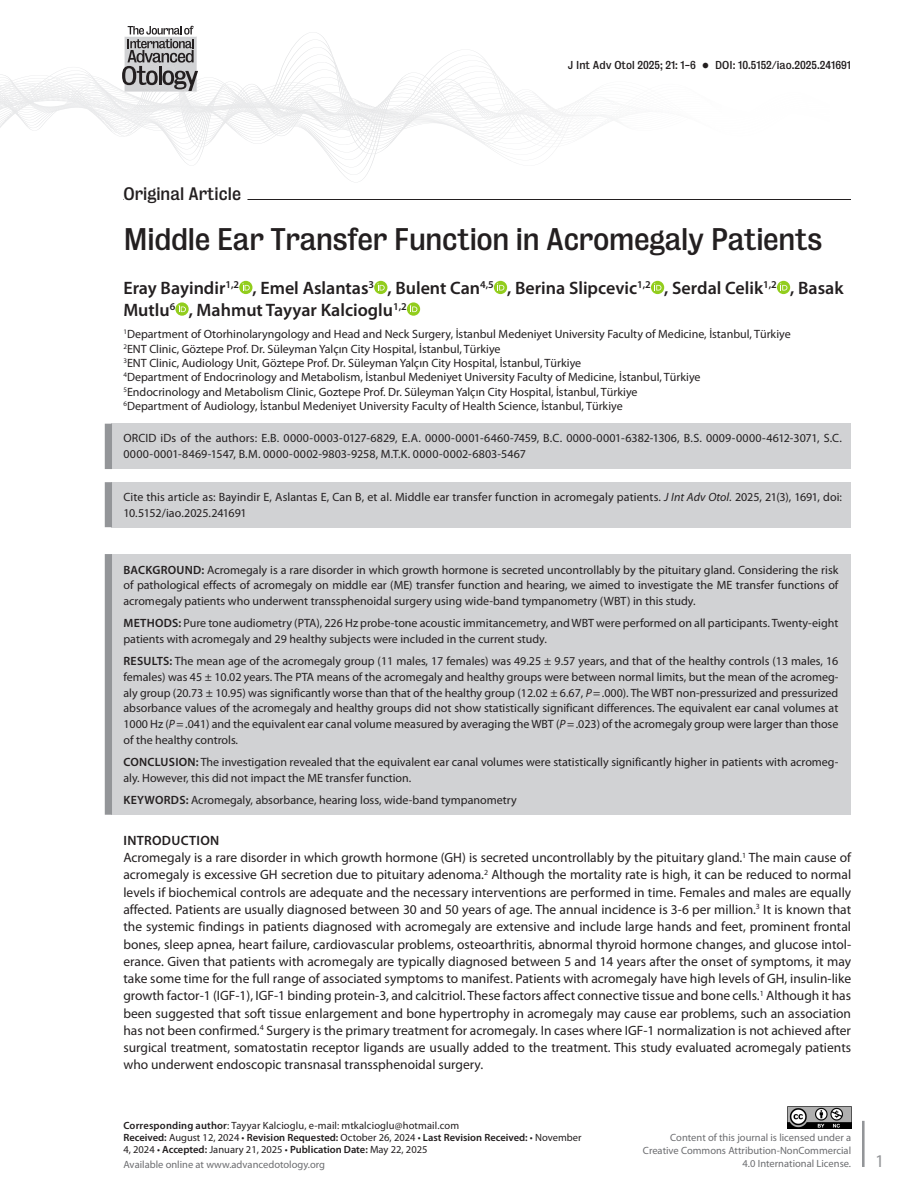
<style>
.page{position:relative;width:915px;height:1191px;background:#fff}
.page>*{position:absolute;margin:0;border:0;box-sizing:border-box;transform-origin:0 0}
.t1{font:28.5px "Bureau Grotesque Five Three";letter-spacing:-.01em;color:#231f20}
.t2{font:600 18px/21.6px "Myriad Pro";color:#231f20}
.t3{font:18px "Myriad Pro";color:#939598}
.t4{font:16.5px "Bureau Grotesque Five Three";color:#231f20}
.t5{font:13.5px/17.2px "Myriad Pro";color:#231f20}
.t6{font:12px/15.8px "Myriad Pro";color:#231f20}
.t7{font:10.5px/12.5px "Myriad Pro";letter-spacing:.01em;color:#231f20}
.t8{font:10.5px/12.8px "Myriad Pro";color:#6c6d70;text-align:right}
.t9{font:10.5px "Bureau Grotesque Five Three";color:#231f20}
.s1{font-style:italic}
.s2{font-weight:600}
</style>
<div class="page">
<svg style="left:0;top:25px;width:613px;height:140px"></svg>
<hr style="left:861px;top:1120px;width:3px;height:47px;background:#939598">
<hr style="left:123px;top:199px;width:727px;height:1px;background:#231f20">
<hr style="left:123px;top:199px;width:124px;height:1px;background:#fff">
<div style="left:112px;top:424px;width:738px;height:45px;background:#d1d2d4"></div>
<div style="left:105px;top:424px;width:7px;height:45px;background:#939598"></div>
<div style="left:112px;top:482px;width:738px;height:45px;background:#d1d2d4"></div>
<div style="left:105px;top:482px;width:7px;height:45px;background:#939598"></div>
<div style="left:112px;top:554px;width:738px;height:260px;background:#d1d2d4"></div>
<div style="left:105px;top:554px;width:7px;height:260px;background:#939598"></div>
<svg style="left:239px;top:281px;width:13px;height:13px"></svg>
<svg style="left:242px;top:283px;width:7px;height:7px"></svg>
<svg style="left:374px;top:281px;width:13px;height:13px"></svg>
<svg style="left:377px;top:283px;width:7px;height:7px"></svg>
<svg style="left:493px;top:281px;width:14px;height:13px"></svg>
<svg style="left:497px;top:283px;width:7px;height:7px"></svg>
<svg style="left:650px;top:281px;width:14px;height:13px"></svg>
<svg style="left:654px;top:283px;width:7px;height:7px"></svg>
<svg style="left:776px;top:281px;width:13px;height:13px"></svg>
<svg style="left:780px;top:283px;width:7px;height:7px"></svg>
<svg style="left:175px;top:302px;width:13px;height:14px"></svg>
<svg style="left:179px;top:305px;width:7px;height:7px"></svg>
<svg style="left:407px;top:302px;width:13px;height:14px"></svg>
<svg style="left:410px;top:305px;width:7px;height:7px"></svg>
<img style="left:787px;top:1106px;width:63px;height:22px">
<p class="t9" style="left:567px;top:59px;width:285px">J Int Adv Otol 2025; 21: 1-6 • DOI: 10.5152/iao.2025.241691</p>
<h3 class="t4" style="left:123px;top:184px;width:119px">Original Article</h3>
<h1 class="t1" style="left:123px;top:222px;width:700px">Middle Ear Transfer Function in Acromegaly Patients</h1>
<h2 class="t2" style="left:123px;top:277px;width:721px">Eray Bayindir<sup>1,2</sup> , Emel Aslantas<sup>3</sup> , Bulent Can<sup>4,5</sup> , Berina Slipcevic<sup>1,2</sup> , Serdal Celik<sup>1,2</sup> , Basak<br>Mutlu<sup>6</sup> , Mahmut Tayyar Kalcioglu<sup>1,2</sup></h2>
<p class="t6" style="left:123px;top:327px;width:668px;line-height:14.4px"><sup>1</sup>Department of Otorhinolaryngology and Head and Neck Surgery, İstanbul Medeniyet University Faculty of Medicine, İstanbul, Türkiye <sup>2</sup>ENT Clinic, Göztepe Prof. Dr. Süleyman Yalçın City Hospital, İstanbul, Türkiye<br><sup>3</sup>ENT Clinic, Audiology Unit, Göztepe Prof. Dr. Süleyman Yalçın City Hospital, İstanbul, Türkiye<br><sup>4</sup>Department of Endocrinology and Metabolism, İstanbul Medeniyet University Faculty of Medicine, İstanbul, Türkiye<br><sup>5</sup>Endocrinology and Metabolism Clinic, Goztepe Prof. Dr. Süleyman Yalçın City Hospital, İstanbul, Türkiye<br><sup>6</sup>Department of Audiology, İstanbul Medeniyet University Faculty of Health Science, İstanbul, Türkiye</p>
<p class="t6" style="left:123px;top:430px;width:720px">ORCID iDs of the authors: E.B. 0000-0003-0127-6829, E.A. 0000-0001-6460-7459, B.C. 0000-0001-6382-1306, B.S. 0009-0000-4612-3071, S.C.<br>0000-0001-8469-1547, B.M. 0000-0002-9803-9258, M.T.K. 0000-0002-6803-5467</p>
<p class="t6" style="left:123px;top:489px;width:720px">Cite this article as: Bayindir E, Aslantas E, Can B, et al. Middle ear transfer function in acromegaly patients. <span class="s1">J Int Adv Otol.</span> 2025, 21(3), 1691, doi:<br>10.5152/iao.2025.241691</p>
<p class="t6" style="left:123px;top:561px;width:716px;text-align:justify"><span class="s2">BACKGROUND:</span> Acromegaly is a rare disorder in which growth hormone is secreted uncontrollably by the pituitary gland. Considering the risk of pathological effects of acromegaly on middle ear (ME) transfer function and hearing, we aimed to investigate the ME transfer functions of acromegaly patients who underwent transsphenoidal surgery using wide-band tympanometry (WBT) in this study.</p>
<p class="t6" style="left:123px;top:615px;width:716px"><span class="s2">METHODS:</span> Pure tone audiometry (PTA), 226 Hz probe-tone acoustic immitancemetry, and WBT were performed on all participants. Twenty-eight patients with acromegaly and 29 healthy subjects were included in the current study.</p>
<p class="t6" style="left:123px;top:653px;width:716px;text-align:justify"><span class="s2">RESULTS:</span> The mean age of the acromegaly group (11 males, 17 females) was 49.25 ± 9.57 years, and that of the healthy controls (13 males, 16 females) was 45 ± 10.02 years. The PTA means of the acromegaly and healthy groups were between normal limits, but the mean of the acromeg&shy;aly group (20.73 ± 10.95) was significantly worse than that of the healthy group (12.02 ± 6.67, <span class="s1">P</span>=.000). The WBT non-pressurized and pressurized absorbance values of the acromegaly and healthy groups did not show statistically significant differences. The equivalent ear canal volumes at 1000 Hz (<span class="s1">P</span>=.041) and the equivalent ear canal volume measured by averaging the WBT (<span class="s1">P</span>=.023) of the acromegaly group were larger than those of the healthy controls.</p>
<p class="t6" style="left:123px;top:754px;width:716px"><span class="s2">CONCLUSION:</span> The investigation revealed that the equivalent ear canal volumes were statistically significantly higher in patients with acromeg&shy;aly. However, this did not impact the ME transfer function.</p>
<p class="t6" style="left:123px;top:792px;width:394px"><span class="s2">KEYWORDS:</span> Acromegaly, absorbance, hearing loss, wide-band tympanometry</p>
<p class="t5" style="left:123px;top:831px;width:729px"><span class="s2">INTRODUCTION<br></span>Acromegaly is a rare disorder in which growth hormone (GH) is secreted uncontrollably by the pituitary gland.<sup>1</sup> The main cause of acromegaly is excessive GH secretion due to pituitary adenoma.<sup>2</sup> Although the mortality rate is high, it can be reduced to normal levels if biochemical controls are adequate and the necessary interventions are performed in time. Females and males are equally affected. Patients are usually diagnosed between 30 and 50 years of age. The annual incidence is 3-6 per million.<sup>3</sup> It is known that the systemic findings in patients diagnosed with acromegaly are extensive and include large hands and feet, prominent frontal bones, sleep apnea, heart failure, cardiovascular problems, osteoarthritis, abnormal thyroid hormone changes, and glucose intol&shy;erance. Given that patients with acromegaly are typically diagnosed between 5 and 14 years after the onset of symptoms, it may take some time for the full range of associated symptoms to manifest. Patients with acromegaly have high levels of GH, insulin-like growth factor-1 (IGF-1), IGF-1 binding protein-3, and calcitriol. These factors affect connective tissue and bone cells.<sup>1</sup> Although it has been suggested that soft tissue enlargement and bone hypertrophy in acromegaly may cause ear problems, such an association has not been confirmed.<sup>4</sup> Surgery is the primary treatment for acromegaly. In cases where IGF-1 normalization is not achieved after surgical treatment, somatostatin receptor ligands are usually added to the treatment. This study evaluated acromegaly patients who underwent endoscopic transnasal transsphenoidal surgery.</p>
<p class="t7" style="left:123px;top:1118px;width:459px"><span class="s2">Corresponding author</span>: Tayyar Kalcioglu, e-mail: mtkalcioglu@hotmail.com<br><span class="s2">Received:</span> August 12, 2024 • <span class="s2">Revision Requested:</span> October 26, 2024 • <span class="s2">Last Revision Received:</span> • November<br>4, 2024 • <span class="s2">Accepted:</span> January 21, 2025 • <span class="s2">Publication Date:</span> May 22, 2025</p>
<p class="t8" style="left:123px;top:1158px;width:203px">Available online at www.advancedotology.org</p>
<p class="t8" style="left:642px;top:1131px;width:210px">Content of this journal is licensed under a<br>Creative Commons Attribution-NonCommercial<br>4.0 International License.</p>
<h2 class="t3" style="left:874px;top:1149px;width:11px">1</h2>
</div>
